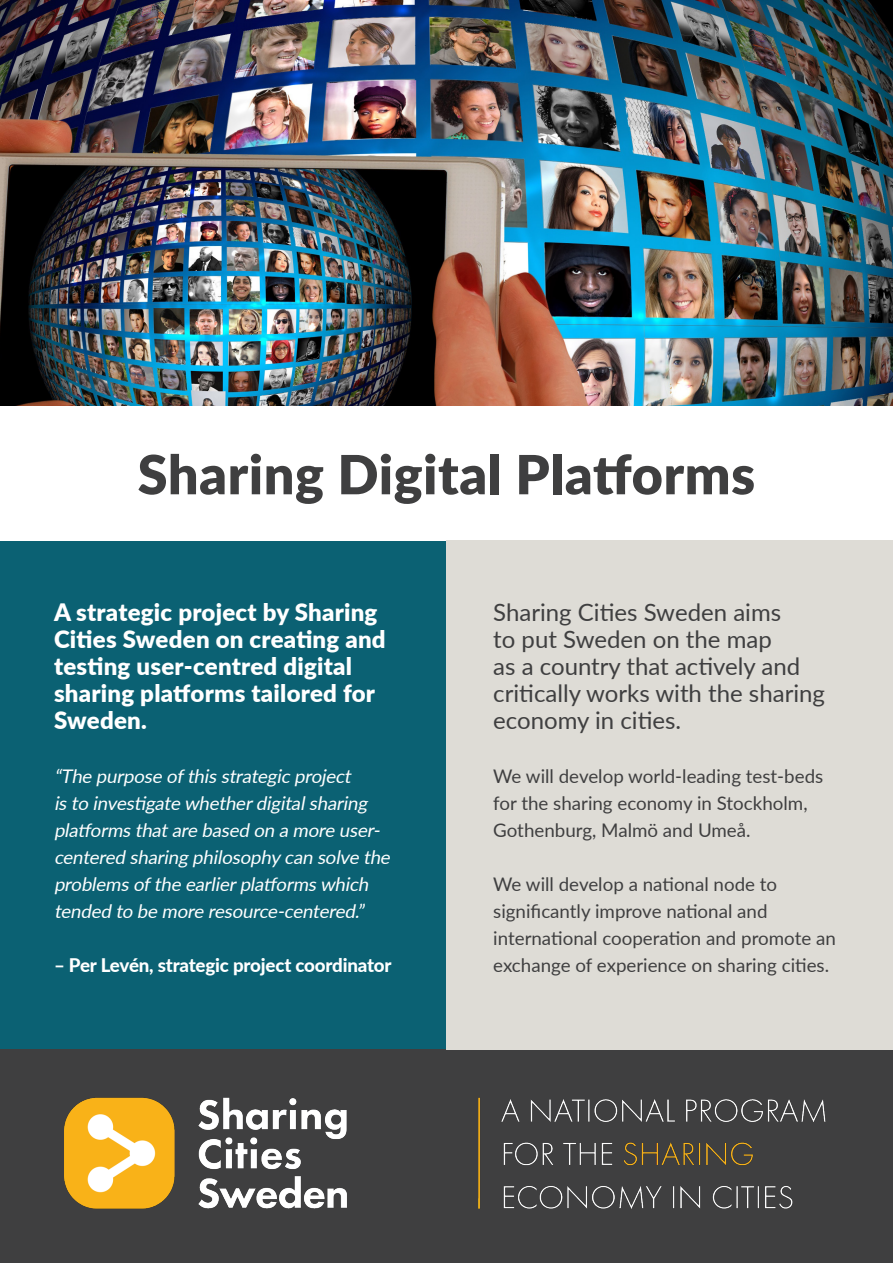
<style>
.page{position:relative;width:893px;height:1263px;background:#fff}
.page>*{position:absolute;margin:0;border:0;box-sizing:border-box;transform-origin:0 0}
.SCS_Flyer_title{font:900 54px "Lato";letter-spacing:.01em;color:#3f3f40}
.t1{font:24px/27px "Lato";color:#3f3f40}
.t2{font:900 24px/27px "Lato";letter-spacing:.01em;color:#fff}
.t3{font:18.75px/27px "Lato";color:#3f3f40}
.SCS_Key_points{font:italic 18.75px/27px "Lato";color:#fff}
.SCS_Key_points-2{font:800 18.75px "Lato";letter-spacing:-.01em;color:#fff}
</style>
<div class="page">
<div style="left:0;top:540px;width:446px;height:509px;background:#0b6173"></div>
<div style="left:0;top:1049px;width:893px;height:214px;background:#3f3f40"></div>
<img style="left:64px;top:1097px;width:762px;height:112px">
<div style="left:446px;top:540px;width:447px;height:509px;background:#dedcd6"></div>
<img style="left:0;top:0;width:893px;height:405px">
<p class="SCS_Flyer_title" style="left:138px;top:434px;width:619px">Sharing Digital Platforms</p>
<p class="t2" style="left:54px;top:598px;width:333px">A strategic project by Sharing<br>Cities Sweden on creating and testing user-centred digital sharing platforms tailored for<br>Sweden.</p>
<p class="SCS_Key_points" style="left:54px;top:762px;width:342px">“The purpose ofthisstrategic project isto investigate whetherdigitalsharing platformsthatare based on a more user&shy;centered sharing philosophycan solve the problemsofthe earlierplatformswhich tended to be more resource-centered.”</p>
<p class="SCS_Key_points-2" style="left:54px;top:951px;width:339px">– Per Levén, strategic project coordinator</p>
<p class="t1" style="left:493px;top:598px;width:333px">Sharing Cities Sweden aims<br>to put Sweden on the map<br>as a country that actively and critically works with the sharing economy in cities.</p>
<p class="t3" style="left:493px;top:762px;width:332px">We will develop world-leading test-beds for the sharing economy in Stockholm,<br>Gothenburg, Malmö and Umeå.</p>
<p class="t3" style="left:493px;top:870px;width:344px">We will develop a national node to significantly improve national and international cooperation and promote an exchange of experience on sharing cities.</p>
</div>
